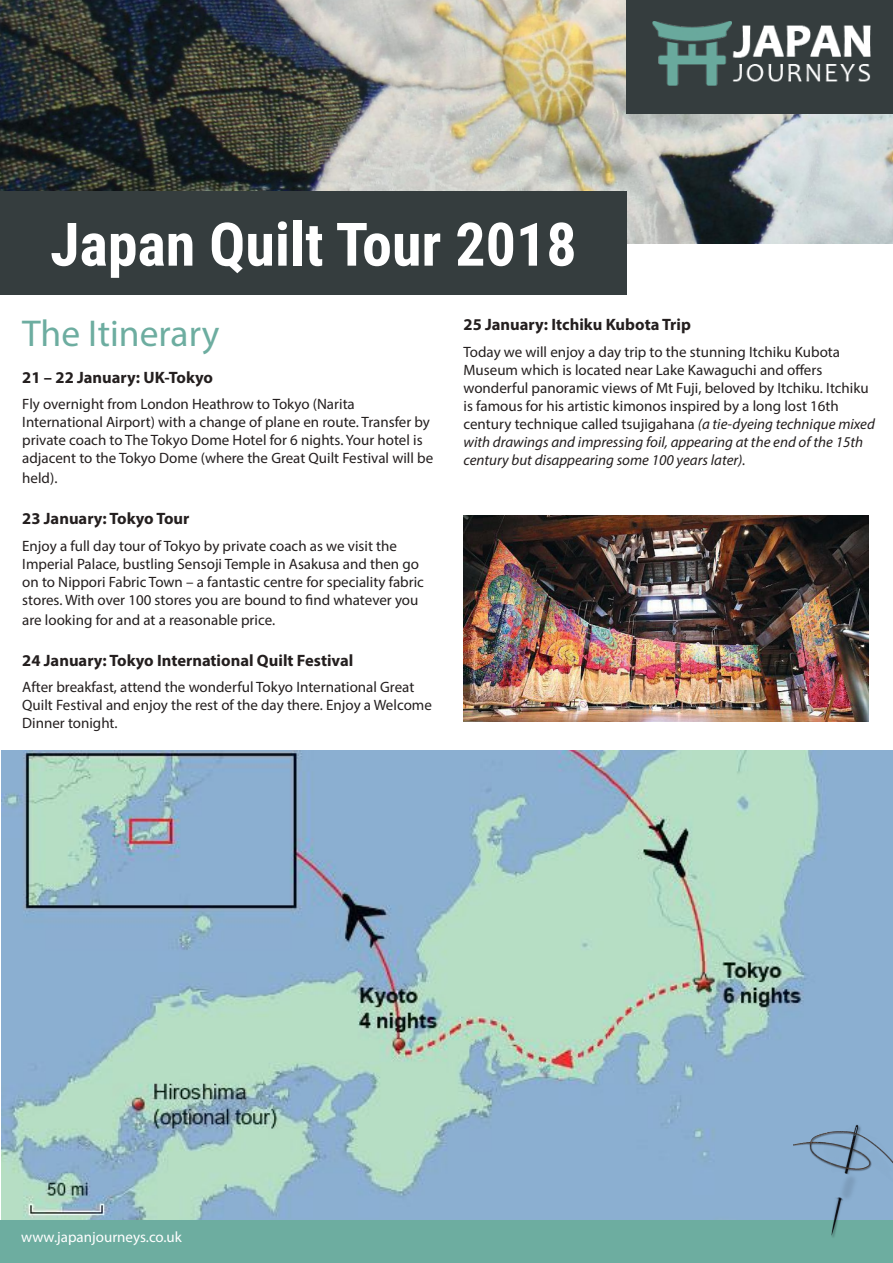
<style>
.page{position:relative;width:893px;height:1263px;background:#fff}
.page>*{position:absolute;margin:0;border:0;box-sizing:border-box;transform-origin:0 0}
.t1{font:700 60px "Roboto Condensed";color:#fff}
.t2{font:37.5px "Myriad Pro";color:#6dada0}
.t3{font:700 16.5px "Myriad Pro";color:#241f1f}
.t4{font:15px/18px "Myriad Pro";color:#241f1f}
.t5{font:15px "Myriad Pro";color:#fff}
.s1{font-style:italic}
</style>
<div class="page">
<img style="left:0;top:0;width:893px;height:243px">
<div style="left:0;top:191px;width:627px;height:104px;background:#353d3e"></div>
<img style="left:1px;top:751px;width:892px;height:469px">
<div style="left:627px;top:0;width:266px;height:114px;background:#353d3e"></div>
<img style="left:652px;top:21px;width:219px;height:65px">
<div style="left:0;top:1220px;width:893px;height:43px;background:#6dada0"></div>
<img style="left:463px;top:515px;width:405px;height:207px">
<img style="left:794px;top:1124px;width:99px;height:113px">
<h1 class="t1" style="left:50px;top:202px;width:528px">Japan Quilt Tour 2018</h1>
<h2 class="t2" style="left:22px;top:310px;width:199px">The Itinerary</h2>
<p class="t3" style="left:22px;top:366px;width:192px">21 – 22 January: UK-Tokyo</p>
<p class="t4" style="left:22px;top:395px;width:412px">Fly overnight from London Heathrow to Tokyo (Narita International Airport) with a change of plane en route. Transfer by private coach to The Tokyo Dome Hotel for 6 nights. Your hotel is adjacent to the Tokyo Dome (where the Great Quilt Festival will be</p>
<p class="t4" style="left:22px;top:469px;width:37px">held).</p>
<p class="t3" style="left:22px;top:508px;width:169px">23 January: Tokyo Tour</p>
<p class="t4" style="left:22px;top:536px;width:403px">Enjoy a full day tour of Tokyo by private coach as we visit the Imperial Palace, bustling Sensoji Temple in Asakusa and then go on to Nippori Fabric Town – a fantastic centre for speciality fabric stores. With over 100 stores you are bound to find whatever you</p>
<p class="t4" style="left:22px;top:610px;width:254px">are looking for and at a reasonable price.</p>
<p class="t3" style="left:22px;top:649px;width:333px">24 January: Tokyo International Quilt Festival</p>
<p class="t4" style="left:22px;top:678px;width:411px">After breakfast, attend the wonderful Tokyo International Great<br>Quilt Festival and enjoy the rest of the day there. Enjoy a Welcome<br>Dinner tonight.</p>
<p class="t3" style="left:463px;top:314px;width:229px">25 January: Itchiku Kubota Trip</p>
<p class="t4" style="left:463px;top:342px;width:413px">Today we will enjoy a day trip to the stunning Itchiku Kubota Museum which is located near Lake Kawaguchi and offers wonderful panoramic views of Mt Fuji, beloved by Itchiku. Itchiku is famous for his artistic kimonos inspired by a long lost 16th century technique called tsujigahana <span class="s1">(a tie-dyeing technique mixed with drawings and impressing foil, appearing at the end of the 15th century but disappearing some 100 years later).</span></p>
<p class="t5" style="left:21px;top:1228px;width:162px">www.japanjourneys.co.uk</p>
</div>
